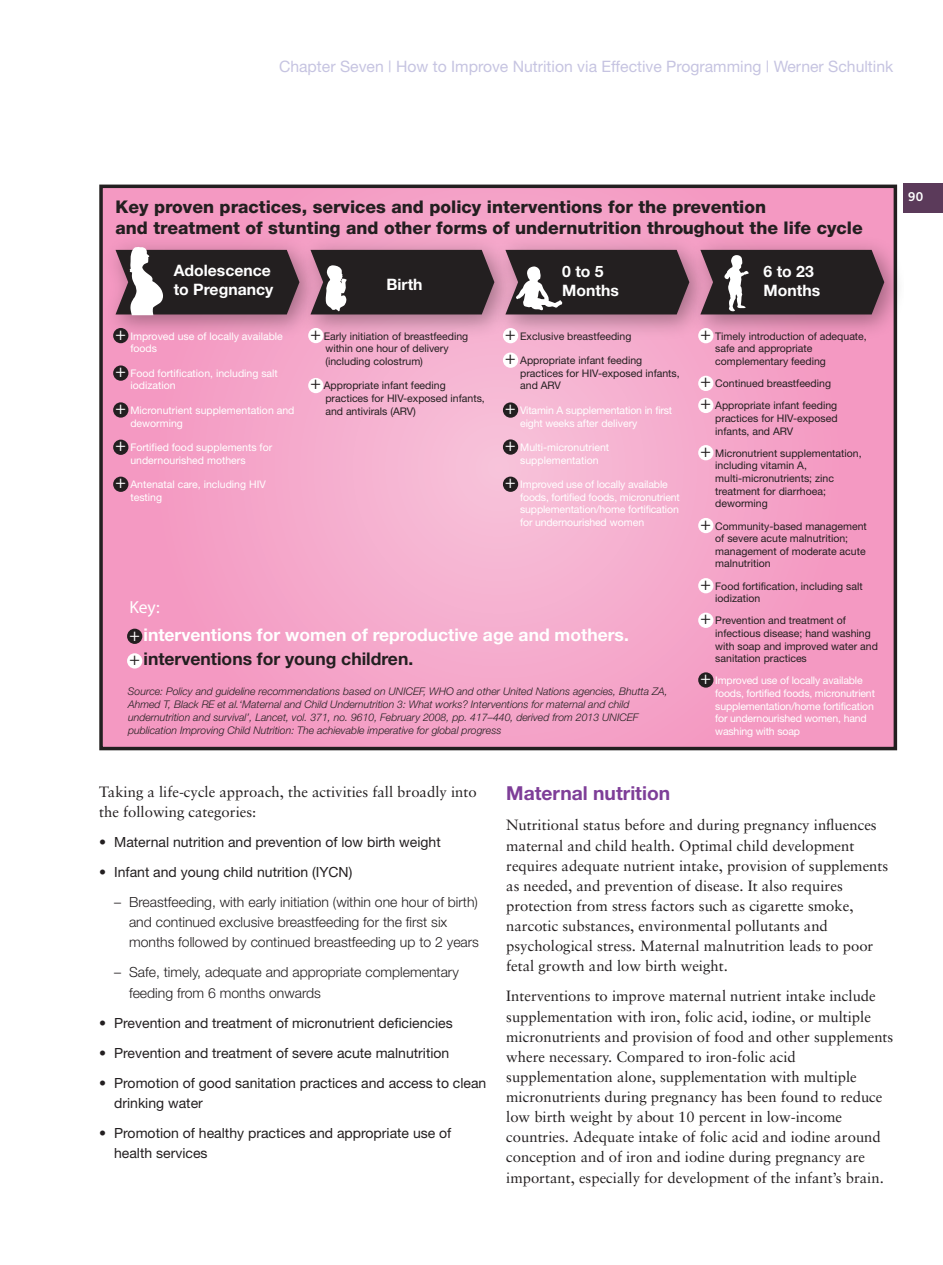
<style>
.page{position:relative;width:943px;height:1265px;background:#fff}
.page>*{position:absolute;margin:0;border:0;box-sizing:border-box;transform-origin:0 0}
.Text_bold_1{font:700 19.25px "Helvetica Neue";color:#7e3e98}
.t1{font:800 17.5px/21px "Helvetica Neue";color:#231f20}
.t2{font:700 17.5px/24.5px "Helvetica Neue";color:#fff}
.t3{font:900 expanded 17.5px "Helvetica Neue";color:#fff}
.Chapter_details_page{font:15.75px "Helvetica Neue";color:#c6c4e1}
.t4{font:700 15.75px/18.9px "Helvetica Neue";color:#fff}
.Text{font:14.88px/20.1px "Sabon";color:#231f20}
.Bullets{font:14px/20.1px "Helvetica Neue";color:#231f20}
.Bullets-2{font:300 14px/20.1px "Helvetica Neue";color:#231f20}
.t5{font:12.25px "Trade Gothic Bold Two";color:#fff}
.t6{font:10.5px/12.6px "Helvetica Neue";color:#231f20}
.t7{font:10.5px/12.6px "Helvetica Neue";letter-spacing:-.015em;color:#fff}
.t8{font:italic 300 10.5px/13.1px "Helvetica Neue";color:#231f20}
.s1{font-weight:900;font-stretch:expanded;font-size:17.5px}
.s2{font-weight:900;font-stretch:expanded}
.s3{font-weight:900;font-stretch:expanded;color:#231f20}
.s4{color:#231f20}
</style>
<div class="page">
<div style="left:903px;top:184px;width:40px;height:29px;background:#5b3a5a"></div>
<svg style="left:104px;top:190px;width:788px;height:555px;background:#f4a5c9"></svg>
<div style="left:99px;top:185px;width:798px;height:565px;border:4px solid #231f20"></div>
<img style="left:99px;top:229px;width:190px;height:117px">
<img style="left:289px;top:229px;width:195px;height:117px">
<img style="left:484px;top:229px;width:195px;height:117px">
<img style="left:679px;top:229px;width:219px;height:117px">
<svg style="left:115px;top:247px;width:184px;height:68px;background:#4f4348"></svg>
<svg style="left:310px;top:250px;width:184px;height:64px;background:#3c3437"></svg>
<svg style="left:700px;top:250px;width:184px;height:64px;background:#3b3235"></svg>
<svg style="left:505px;top:250px;width:184px;height:64px;background:#3e3639"></svg>
<div style="left:113px;top:328px;width:15px;height:15px;background:#231f20;border-radius:50%"></div>
<div style="left:113px;top:365px;width:15px;height:16px;background:#231f20;border-radius:50%"></div>
<div style="left:113px;top:402px;width:15px;height:16px;background:#231f20;border-radius:50%"></div>
<div style="left:113px;top:440px;width:15px;height:15px;background:#231f20;border-radius:50%"></div>
<div style="left:113px;top:477px;width:15px;height:15px;background:#231f20;border-radius:50%"></div>
<div style="left:127px;top:629px;width:15px;height:15px;background:#231f20;border-radius:50%"></div>
<div style="left:127px;top:653px;width:15px;height:16px;background:#fff;border-radius:50%"></div>
<div style="left:308px;top:328px;width:15px;height:15px;background:#fff;border-radius:50%"></div>
<div style="left:308px;top:378px;width:15px;height:15px;background:#fff;border-radius:50%"></div>
<div style="left:503px;top:328px;width:15px;height:15px;background:#fff;border-radius:50%"></div>
<div style="left:503px;top:353px;width:15px;height:15px;background:#fff;border-radius:50%"></div>
<div style="left:503px;top:402px;width:15px;height:16px;background:#231f20;border-radius:50%"></div>
<div style="left:503px;top:439px;width:15px;height:16px;background:#231f20;border-radius:50%"></div>
<div style="left:503px;top:477px;width:15px;height:15px;background:#231f20;border-radius:50%"></div>
<div style="left:698px;top:328px;width:15px;height:15px;background:#fff;border-radius:50%"></div>
<div style="left:698px;top:376px;width:15px;height:15px;background:#fff;border-radius:50%"></div>
<div style="left:698px;top:398px;width:15px;height:15px;background:#fff;border-radius:50%"></div>
<div style="left:698px;top:445px;width:15px;height:15px;background:#fff;border-radius:50%"></div>
<div style="left:698px;top:518px;width:15px;height:15px;background:#fff;border-radius:50%"></div>
<div style="left:698px;top:578px;width:15px;height:15px;background:#fff;border-radius:50%"></div>
<div style="left:698px;top:613px;width:15px;height:15px;background:#fff;border-radius:50%"></div>
<div style="left:698px;top:672px;width:15px;height:16px;background:#231f20;border-radius:50%"></div>
<p class="Chapter_details_page" style="left:279px;top:57px;width:616px">Chapter Seven | How to Improve Nutrition via Effective Programming | Werner Schultink</p>
<p class="t1" style="left:115px;top:196px;width:748px">Key proven practices, services and policy interventions for the prevention<br>and treatment of stunting and other forms of undernutrition throughout the life cycle</p>
<p class="t4" style="left:174px;top:261px;width:101px">Adolescence to Pregnancy</p>
<p class="t4" style="left:562px;top:262px;width:58px">0 to 5<br>Months</p>
<p class="t4" style="left:763px;top:262px;width:58px">6 to 23<br>Months</p>
<p class="t4" style="left:386px;top:274px;width:38px">Birth</p>
<p class="t7" style="left:130px;top:330px;width:154px;text-indent:-15px"><span class="s1">+</span> Improved use of locally available foods</p>
<p class="t7" style="left:130px;top:367px;width:149px;text-indent:-15px"><span class="s1">+</span> Food fortification, including salt iodization</p>
<p class="t7" style="left:130px;top:404px;width:165px;text-indent:-15px"><span class="s1">+</span> Micronutrient supplementation and deworming</p>
<p class="t7" style="left:130px;top:441px;width:143px;text-indent:-15px"><span class="s1">+</span> Fortified food supplements for undernourished mothers</p>
<p class="t7" style="left:130px;top:478px;width:137px;text-indent:-15px"><span class="s1">+</span> Antenatal care, including HIV testing</p>
<p class="t6" style="left:325px;top:330px;width:144px;text-indent:-15px"><span class="s1">+</span> Early initiation of breastfeeding within one hour of delivery (including colostrum)</p>
<p class="t6" style="left:325px;top:379px;width:161px;text-indent:-15px"><span class="s1">+</span> Appropriate infant feeding practices for HIV-exposed infants, and antivirals (ARV)</p>
<p class="t6" style="left:505px;top:330px;width:128px"><span class="s1">+</span> Exclusive breastfeeding</p>
<p class="t6" style="left:520px;top:354px;width:161px;text-indent:-15px"><span class="s1">+</span> Appropriate infant feeding practices for HIV-exposed infants, and ARV</p>
<p class="t7" style="left:520px;top:404px;width:153px;text-indent:-15px"><span class="s1">+</span> Vitamin A supplementation in first eight weeks after delivery</p>
<p class="t7" style="left:505px;top:441px;width:105px;text-align:center"><span class="s1">+</span> Multi-micronutrient supplementation</p>
<p class="t7" style="left:520px;top:478px;width:161px;text-indent:-15px"><span class="s1">+</span> Improved use of locally available foods, fortified foods, micronutrient supplementation/home fortification for undernourished women</p>
<p class="t3" style="left:129px;top:596px;width:32px">Key:</p>
<p class="t2" style="left:129px;top:622px;width:501px"><span class="s2">+</span> interventions for women of reproductive age and mothers. <span class="s3">+</span> <span class="s4">interventions for young children.</span></p>
<p class="t8" style="left:128px;top:684px;width:541px">Source: Policy and guideline recommendations based on UNICEF, WHO and other United Nations agencies, Bhutta ZA, Ahmed T, Black RE et al.‘Maternal and Child Undernutrition 3: What works? Interventions for maternal and child undernutrition and survival’, Lancet, vol. 371, no. 9610, February 2008, pp. 417–440, derived from 2013 UNICEF publication Improving Child Nutrition: The achievable imperative for global progress</p>
<p class="t6" style="left:715px;top:330px;width:153px;text-indent:-15px"><span class="s1">+</span> Timely introduction of adequate, safe and appropriate complementary feeding</p>
<p class="t6" style="left:700px;top:372px;width:138px;line-height:22.2px"><span class="s1">+</span> Continued breastfeeding <span class="s1">+</span> Appropriate infant feeding</p>
<p class="t6" style="left:715px;top:412px;width:124px">practices for HIV-exposed infants, and ARV</p>
<p class="t6" style="left:715px;top:447px;width:148px;text-indent:-15px"><span class="s1">+</span> Micronutrient supplementation, including vitamin A, multi-micronutrients; zinc treatment for diarrhoea; deworming</p>
<p class="t6" style="left:715px;top:519px;width:153px;text-indent:-15px"><span class="s1">+</span> Community-based management of severe acute malnutrition; management of moderate acute malnutrition</p>
<p class="t6" style="left:715px;top:579px;width:149px;text-indent:-15px"><span class="s1">+</span> Food fortification, including salt iodization</p>
<p class="t6" style="left:715px;top:614px;width:164px;text-indent:-15px"><span class="s1">+</span> Prevention and treatment of infectious disease; hand washing with soap and improved water and sanitation practices</p>
<p class="t7" style="left:715px;top:674px;width:161px;text-indent:-15px"><span class="s1">+</span> Improved use of locally available foods, fortified foods, micronutrient supplementation/home fortification for undernourished women, hand washing with soap</p>
<p class="t5" style="left:908px;top:189px;width:16px">90</p>
<p class="Text" style="left:99px;top:781px;width:379px">Taking a life-cycle approach, the activities fall broadly into the following categories:</p>
<p class="Bullets" style="left:99px;top:832px;width:343px">• Maternal nutrition and prevention of low birth weight</p>
<p class="Bullets" style="left:99px;top:862px;width:254px">• Infant and young child nutrition (IYCN)</p>
<p class="Bullets-2" style="left:129px;top:892px;width:351px;text-indent:-15px">– Breastfeeding, with early initiation (within one hour of birth) and continued exclusive breastfeeding for the first six months followed by continued breastfeeding up to 2 years</p>
<p class="Bullets-2" style="left:129px;top:962px;width:331px;text-indent:-15px">– Safe, timely, adequate and appropriate complementary feeding from 6 months onwards</p>
<p class="Bullets" style="left:99px;top:1012px;width:355px">• Prevention and treatment of micronutrient deficiencies</p>
<p class="Bullets" style="left:99px;top:1042px;width:351px">• Prevention and treatment of severe acute malnutrition</p>
<p class="Bullets" style="left:114px;top:1072px;width:374px;text-indent:-15px">• Promotion of good sanitation practices and access to clean drinking water</p>
<p class="Bullets" style="left:114px;top:1123px;width:339px;text-indent:-15px">• Promotion of healthy practices and appropriate use of health services</p>
<p class="Text_bold_1" style="left:506px;top:782px;width:165px">Maternal nutrition</p>
<p class="Text" style="left:506px;top:815px;width:383px">Nutritional status before and during pregnancy influences maternal and child health. Optimal child development requires adequate nutrient intake, provision of supplements as needed, and prevention of disease. It also requires protection from stress factors such as cigarette smoke, narcotic substances, environmental pollutants and psychological stress. Maternal malnutrition leads to poor fetal growth and low birth weight.</p>
<p class="Text" style="left:506px;top:986px;width:388px">Interventions to improve maternal nutrient intake include supplementation with iron, folic acid, iodine, or multiple micronutrients and provision of food and other supplements where necessary. Compared to iron-folic acid supplementation alone, supplementation with multiple micronutrients during pregnancy has been found to reduce low birth weight by about 10 percent in low-income countries. Adequate intake of folic acid and iodine around conception and of iron and iodine during pregnancy are important, especially for development of the infant’s brain.</p>
</div>
